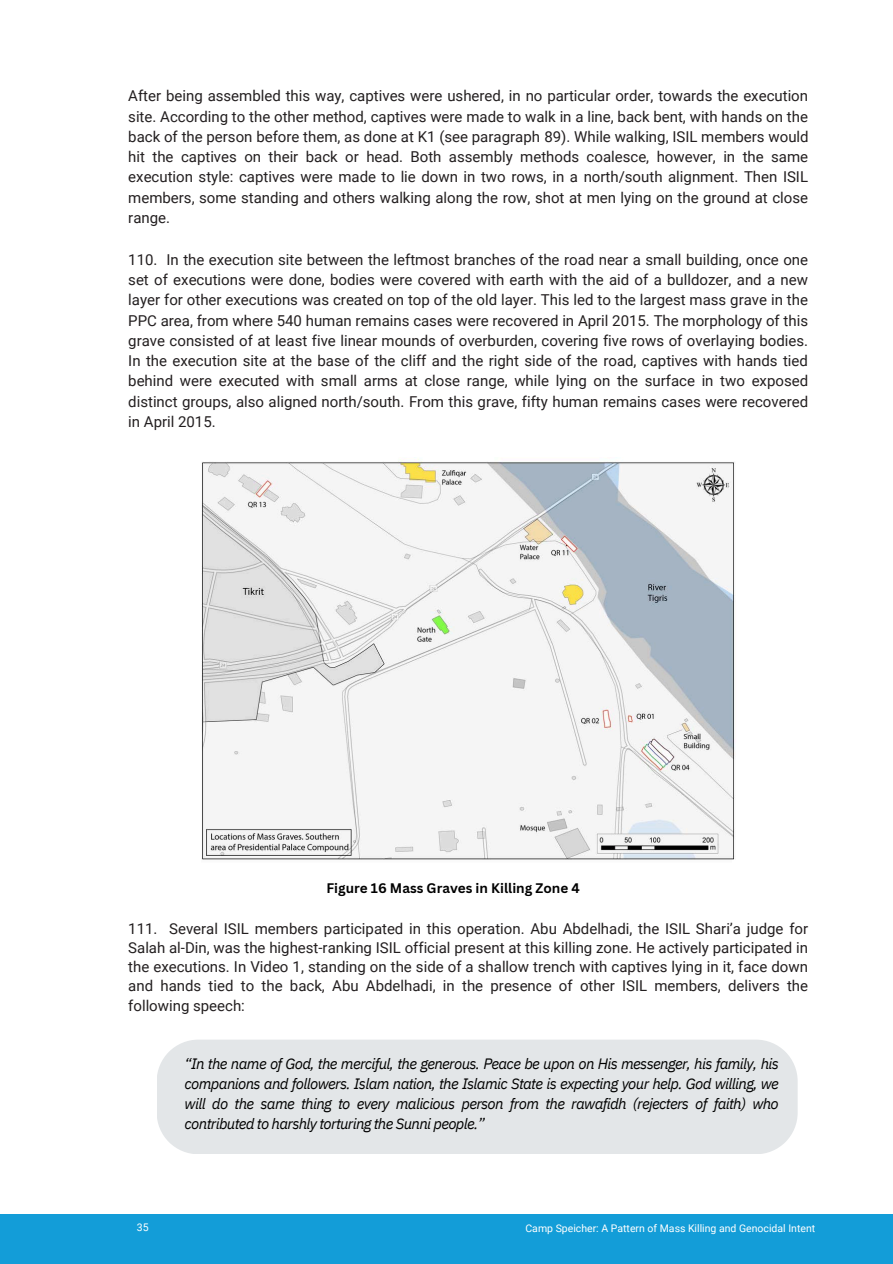
<style>
.page{position:relative;width:893px;height:1264px;background:#fff}
.page>*{position:absolute;margin:0;border:0;box-sizing:border-box;transform-origin:0 0}
.t1{font:15px/20.2px "Roboto";color:#231f20;text-align:justify}
.t2{font:italic 15px/20.2px "IBM Plex Sans";letter-spacing:-.045em;color:#000;text-align:justify}
.t3{font:700 13.5px "Canva Sans";color:#000}
.t4{font:10.5px "Roboto";color:#fff}
</style>
<div class="page">
<img style="left:201px;top:459px;width:534px;height:401px">
<div style="left:157px;top:1039px;width:640px;height:115px;background:#e3e6e8"></div>
<div style="left:0;top:1214px;width:892px;height:49px;background:#139dd8"></div>
<h2 class="t1" style="left:128px;top:86px;width:681px">After being assembled this way, captives were ushered, in no particular order, towards the execution site. According to the other method, captives were made to walk in a line, back bent, with hands on the back of the person before them, as done at K1 (see paragraph 89). While walking, ISIL members would hit the captives on their back or head. Both assembly methods coalesce, however, in the same execution style: captives were made to lie down in two rows, in a north/south alignment. Then ISIL members, some standing and others walking along the row, shot at men lying on the ground at close range.</h2>
<p class="t1" style="left:128px;top:250px;width:681px">110. In the execution site between the leftmost branches of the road near a small building, once one set of executions were done, bodies were covered with earth with the aid of a bulldozer, and a new layer for other executions was created on top of the old layer. This led to the largest mass grave in the PPC area, from where 540 human remains cases were recovered in April 2015. The morphology of this grave consisted of at least five linear mounds of overburden, covering five rows of overlaying bodies.<br>In the execution site at the base of the cliff and the right side of the road, captives with hands tied behind were executed with small arms at close range, while lying on the surface in two exposed distinct groups, also aligned north/south. From this grave, fifty human remains cases were recovered in April 2015.</p>
<h1 class="t3" style="left:326px;top:879px;width:255px">Figure 16 Mass Graves in Killing Zone 4</h1>
<h2 class="t1" style="left:128px;top:919px;width:681px;line-height:19.2px">111. Several ISIL members participated in this operation. Abu Abdelhadi, the ISIL Shari’a judge for Salah al-Din, was the highest-ranking ISIL official present at this killing zone. He actively participated in the executions. In Video 1, standing on the side of a shallow trench with captives lying in it, face down and hands tied to the back, Abu Abdelhadi, in the presence of other ISIL members, delivers the following speech:</h2>
<h2 class="t2" style="left:184px;top:1052px;width:595px">“In the name of God, the merciful, the generous. Peace be upon on His messenger, his family, his companions and followers. Islam nation, the Islamic State is expecting your help. God willing, we will do the same thing to every malicious person from the rawafidh (rejecters of faith) who contributed to harshly torturing the Sunni people.”</h2>
<p class="t4" style="left:137px;top:1221px;width:13px">35</p>
<p class="t4" style="left:525px;top:1222px;width:291px">Camp Speicher: A Pattern of Mass Killing and Genocidal Intent</p>
</div>
